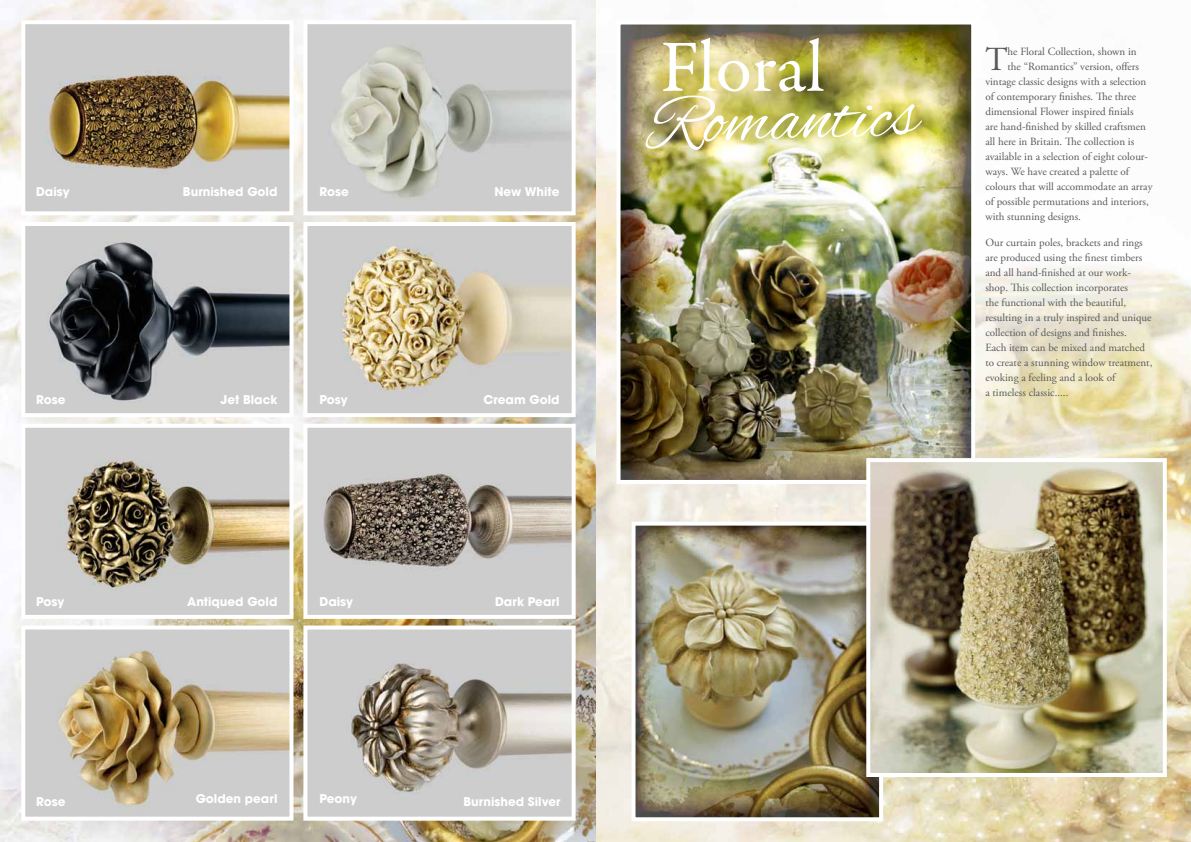
<style>
.page{position:relative;width:1191px;height:842px;background:#fff}
.page>*{position:absolute;margin:0;border:0;box-sizing:border-box;transform-origin:0 0}
.t1{font:74.1px "Alex Brush";color:#fff}
.t2{font:74.1px "Garamond Premr Pro";letter-spacing:-.005em;color:#fff}
.t3{font:33.6px "Adobe Garamond Pro";color:#58595b}
.t4{font:700 12px "Avant Garde";color:#fff}
.t5{font:11px/15px "Adobe Garamond Pro";color:#58595b}
</style>
<div class="page">
<img style="left:0;top:0;width:1191px;height:842px">
<img style="left:636px;top:527px;width:242px;height:289px">
<div style="left:631px;top:522px;width:252px;height:299px;border:4px solid #fff"></div>
<img style="left:26px;top:25px;width:262px;height:185px">
<div style="left:21px;top:20px;width:272px;height:195px;border:4px solid #fff"></div>
<img style="left:308px;top:630px;width:262px;height:186px">
<div style="left:303px;top:625px;width:272px;height:196px;border:4px solid #fff"></div>
<img style="left:308px;top:227px;width:262px;height:185px">
<div style="left:303px;top:222px;width:272px;height:195px;border:4px solid #fff"></div>
<img style="left:26px;top:630px;width:262px;height:186px">
<div style="left:21px;top:625px;width:272px;height:196px;border:4px solid #fff"></div>
<img style="left:308px;top:429px;width:262px;height:185px">
<div style="left:303px;top:424px;width:272px;height:195px;border:4px solid #fff"></div>
<img style="left:26px;top:429px;width:262px;height:185px">
<div style="left:21px;top:424px;width:272px;height:195px;border:4px solid #fff"></div>
<img style="left:26px;top:227px;width:262px;height:185px">
<div style="left:21px;top:222px;width:272px;height:195px;border:4px solid #fff"></div>
<img style="left:308px;top:25px;width:262px;height:185px">
<div style="left:303px;top:20px;width:272px;height:195px;border:4px solid #fff"></div>
<img style="left:621px;top:26px;width:349px;height:453px">
<div style="left:616px;top:21px;width:359px;height:463px;border:4px solid #fff"></div>
<img style="left:871px;top:463px;width:290px;height:309px">
<div style="left:866px;top:458px;width:300px;height:319px;border:4px solid #fff"></div>
<p class="t4" style="left:36px;top:184px;width:35px">Daisy</p>
<p class="t4" style="left:36px;top:392px;width:31px">Rose</p>
<p class="t4" style="left:183px;top:184px;width:96px">Burnished Gold</p>
<p class="t4" style="left:319px;top:184px;width:31px">Rose</p>
<p class="t4" style="left:220px;top:392px;width:58px">Jet Black</p>
<p class="t4" style="left:319px;top:392px;width:30px">Posy</p>
<p class="t4" style="left:494px;top:184px;width:66px">New White</p>
<p class="t4" style="left:483px;top:392px;width:77px">Cream Gold</p>
<h1 class="t2" style="left:660px;top:23px;width:166px">Floral</h1>
<h1 class="t1" style="left:646px;top:82px;width:271px;rotate:-2deg">Romantics</h1>
<h2 class="t3" style="left:985px;top:39px;width:24px">T</h2>
<p class="t5" style="left:1007px;top:44px;width:130px">he Floral Collection, shown in</p>
<p class="t5" style="left:1007px;top:59px;width:133px">the “Romantics” version, offers</p>
<p class="t5" style="left:985px;top:74px;width:162px">vintage classic designs with a selection</p>
<p class="t5" style="left:985px;top:89px;width:152px">of contemporary finishes. The three</p>
<p class="t5" style="left:985px;top:104px;width:150px">dimensional Flower inspired finials</p>
<p class="t5" style="left:985px;top:119px;width:162px">are hand-finished by skilled craftsmen</p>
<p class="t5" style="left:985px;top:134px;width:150px">all here in Britain. The collection is</p>
<p class="t5" style="left:985px;top:149px;width:164px">available in a selection of eight colour-</p>
<p class="t5" style="left:985px;top:164px;width:145px">ways. We have created a palette of</p>
<p class="t5" style="left:985px;top:179px;width:169px">colours that will accommodate an array</p>
<p class="t5" style="left:985px;top:194px;width:165px">of possible permutations and interiors,</p>
<p class="t5" style="left:985px;top:209px;width:97px">with stunning designs.</p>
<p class="t5" style="left:985px;top:236px;width:168px">Our curtain poles, brackets and rings are produced using the finest timbers and all hand-finished at our work&shy;shop. This collection incorporates<br>the functional with the beautiful, resulting in a truly inspired and unique collection of designs and finishes.<br>Each item can be mixed and matched to create a stunning window treatment, evoking a feeling and a look of<br>a timeless classic.....</p>
<p class="t4" style="left:36px;top:593px;width:30px">Posy</p>
<p class="t4" style="left:187px;top:593px;width:92px">Antiqued Gold</p>
<p class="t4" style="left:319px;top:593px;width:35px">Daisy</p>
<p class="t4" style="left:495px;top:593px;width:66px">Dark Pearl</p>
<p class="t4" style="left:36px;top:793px;width:31px">Rose</p>
<p class="t4" style="left:196px;top:790px;width:83px">Golden pearl</p>
<p class="t4" style="left:319px;top:790px;width:39px">Peony</p>
<p class="t4" style="left:463px;top:793px;width:99px">Burnished Silver</p>
</div>
